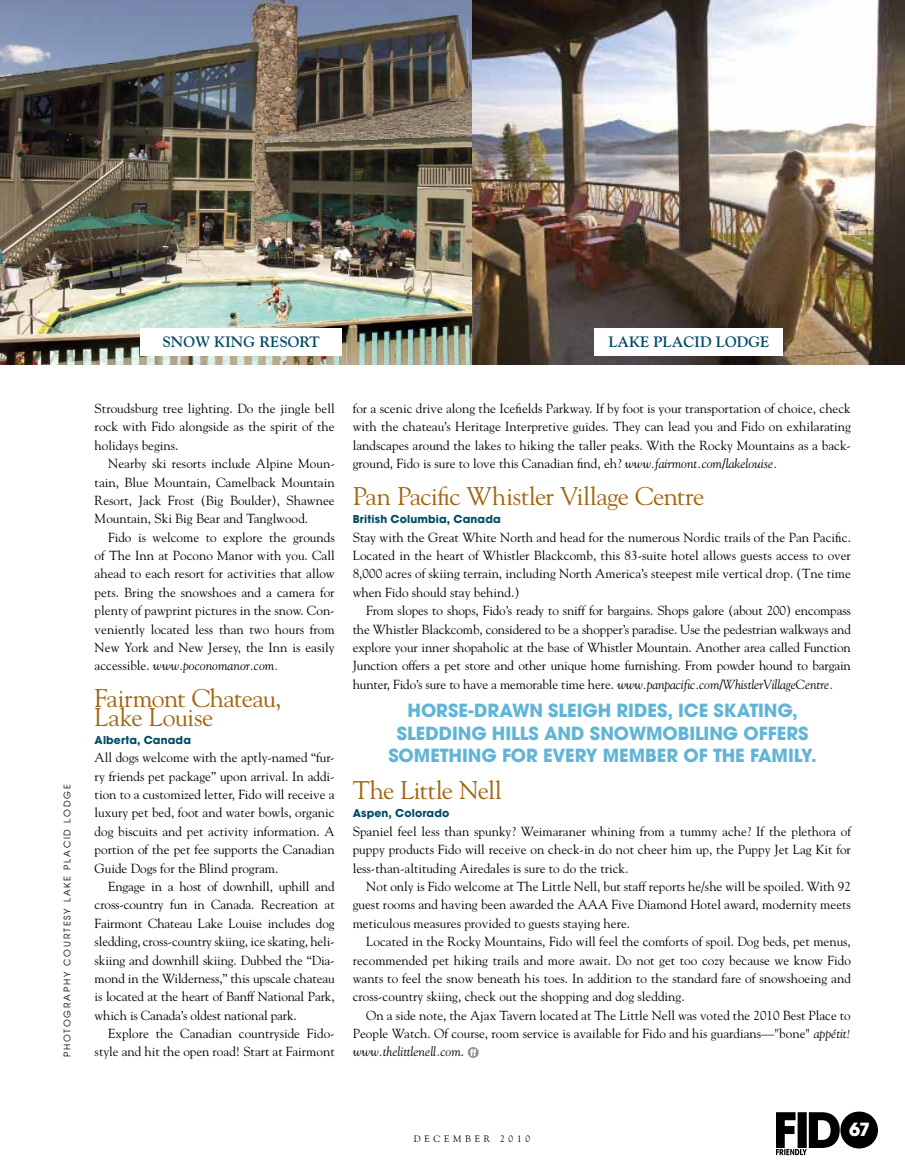
<style>
.page{position:relative;width:905px;height:1175px;background:#fff}
.page>*{position:absolute;margin:0;border:0;box-sizing:border-box;transform-origin:0 0}
.t1{font:25.5px/18.5px "Goudy";letter-spacing:-.02em;color:#a3640f}
.t2{font:700 18px/22.5px "Avant Garde";letter-spacing:.04em;color:#60b5d7}
.t3{font:700 18px "Avant Garde";letter-spacing:.07em;color:#60b5d7}
.t4{font:700 18px "Avant Garde";color:#fff}
.t5{font:700 15px "Goudy";color:#004b63}
.t6{font:13.2px/18.3px "Goudy";color:#000;text-align:justify}
.t7{font:700 10.8px "Avant Garde";letter-spacing:.015em;color:#004b63}
.t8{font:9.45px "Goudy";color:#000}
.t9{font:9px "Avant Garde";color:#000}
.s1{font-style:italic}
</style>
<div class="page">
<svg style="left:467px;top:1047px;width:12px;height:11px"></svg>
<svg style="left:776px;top:1111px;width:102px;height:44px"></svg>
<img style="left:0;top:0;width:472px;height:364px">
<img style="left:472px;top:0;width:432px;height:364px">
<div style="left:140px;top:328px;width:202px;height:28px;background:#fff"></div>
<div style="left:594px;top:328px;width:189px;height:28px;background:#fff"></div>
<p class="t9" style="left:61px;top:1057px;width:274px;rotate:-90deg">Photogr aphY cour tesy Lake Placi d Lodge</p>
<p class="t5" style="left:163px;top:333px;width:159px">SNOW KING RESORT</p>
<p class="t5" style="left:608px;top:333px;width:162px">LAKE PLACID LODGE</p>
<p class="t6" style="left:95px;top:399px;width:241px">Stroudsburg tree lighting. Do the jingle bell rock with Fido alongside as the spirit of the holidays begins.</p>
<p class="t6" style="left:95px;top:454px;width:241px;text-indent:14px">Nearby ski resorts include Alpine Moun&shy;tain, Blue Mountain, Camelback Mountain Resort, Jack Frost (Big Boulder), Shawnee Mountain, Ski Big Bear and Tanglwood.</p>
<p class="t6" style="left:95px;top:527px;width:241px;text-indent:14px">Fido is welcome to explore the grounds of The Inn at Pocono Manor with you. Call ahead to each resort for activities that allow pets. Bring the snowshoes and a camera for plenty of pawprint pictures in the snow. Con&shy;veniently located less than two hours from New York and New Jersey, the Inn is easily accessible. <span class="s1">www.poconomanor.com.</span></p>
<h1 class="t1" style="left:95px;top:688px;width:188px">Fairmont Chateau,<br>Lake Louise</h1>
<p class="t7" style="left:95px;top:733px;width:98px">ALBERTA, CANADA</p>
<p class="t6" style="left:95px;top:748px;width:241px">All dogs welcome with the aptly-named “fur&shy;ry friends pet package” upon arrival. In addi&shy;tion to a customized letter, Fido will receive a luxury pet bed, foot and water bowls, organic dog biscuits and pet activity information. A portion of the pet fee supports the Canadian Guide Dogs for the Blind program.</p>
<p class="t6" style="left:95px;top:876px;width:241px;text-indent:14px">Engage in a host of downhill, uphill and cross-country fun in Canada. Recreation at Fairmont Chateau Lake Louise includes dog sledding, cross-country skiing, ice skating, heli&shy;skiing and downhill skiing. Dubbed the “Dia&shy;mond in the Wilderness,” this upscale chateau is located at the heart of Banff National Park, which is Canada’s oldest national park.</p>
<p class="t6" style="left:95px;top:1023px;width:241px;text-align:right">Explore the Canadian countryside Fido&shy;style and hit the open road! Start at Fairmont</p>
<p class="t6" style="left:353px;top:399px;width:500px">for a scenic drive along the Icefields Parkway. If by foot is your transportation of choice, check with the chateau’s Heritage Interpretive guides. They can lead you and Fido on exhilarating landscapes around the lakes to hiking the taller peaks. With the Rocky Mountains as a back&shy;ground, Fido is sure to love this Canadian find, eh? <span class="s1">www.fairmont.com/lakelouise.</span></p>
<h1 class="t1" style="left:353px;top:486px;width:353px">Pan Pacific Whistler Village Centre</h1>
<p class="t7" style="left:353px;top:512px;width:149px">BRITISH COLUMBIA, CANADA</p>
<p class="t6" style="left:353px;top:527px;width:500px">Stay with the Great White North and head for the numerous Nordic trails of the Pan Pacific.<br>Located in the heart of Whistler Blackcomb, this 83-suite hotel allows guests access to over 8,000 acres of skiing terrain, including North America’s steepest mile vertical drop. (Tne time when Fido should stay behind.)</p>
<p class="t6" style="left:353px;top:601px;width:499px;text-indent:14px">From slopes to shops, Fido’s ready to sniff for bargains. Shops galore (about 200) encompass the Whistler Blackcomb, considered to be a shopper’s paradise. Use the pedestrian walkways and explore your inner shopaholic at the base of Whistler Mountain. Another area called Function Junction offers a pet store and other unique home furnishing. From powder hound to bargain hunter, Fido’s sure to have a memorable time here. <span class="s1">www.panpacific.com/WhistlerVillageCentre.</span></p>
<h2 class="t3" style="left:407px;top:699px;width:239px">HORSE-DRAWN SLEIGH RIDES</h2>
<h2 class="t3" style="left:667px;top:699px;width:132px">, ICE SKATING,</h2>
<h2 class="t3" style="left:397px;top:721px;width:32px">SLEDD</h2>
<h2 class="t2" style="left:388px;top:721px;width:430px;text-indent:64px">ING HILLS AND SNOWMOBILING OFFERS<br>SOMETHING FOR EVERY MEMBER OF THE FAMILY.</h2>
<h1 class="t1" style="left:353px;top:780px;width:151px">The Little Nell</h1>
<p class="t7" style="left:353px;top:806px;width:98px">ASPEN, COLORADO</p>
<p class="t6" style="left:353px;top:821px;width:499px">Spaniel feel less than spunky? Weimaraner whining from a tummy ache? If the plethora of puppy products Fido will receive on check-in do not cheer him up, the Puppy Jet Lag Kit for less-than-altituding Airedales is sure to do the trick.</p>
<p class="t6" style="left:353px;top:876px;width:499px;text-indent:14px">Not only is Fido welcome at The Little Nell, but staff reports he/she will be spoiled. With 92 guest rooms and having been awarded the AAA Five Diamond Hotel award, modernity meets meticulous measures provided to guests staying here.</p>
<p class="t6" style="left:353px;top:932px;width:499px;text-indent:14px">Located in the Rocky Mountains, Fido will feel the comforts of spoil. Dog beds, pet menus, recommended pet hiking trails and more await. Do not get too cozy because we know Fido wants to feel the snow beneath his toes. In addition to the standard fare of snowshoeing and cross-country skiing, check out the shopping and dog sledding.</p>
<p class="t6" style="left:353px;top:1005px;width:499px;text-indent:14px">On a side note, the Ajax Tavern located at The Little Nell was voted the 2010 Best Place to People Watch. Of course, room service is available for Fido and his guardians—"bone" <span class="s1">appétit! www.thelittlenell.com</span>.</p>
<p class="t8" style="left:414px;top:1132px;width:21px">D ecember</p>
<p class="t8" style="left:500px;top:1132px;width:32px">2010</p>
<h2 class="t4" style="left:849px;top:1118px;width:23px">67</h2>
</div>
